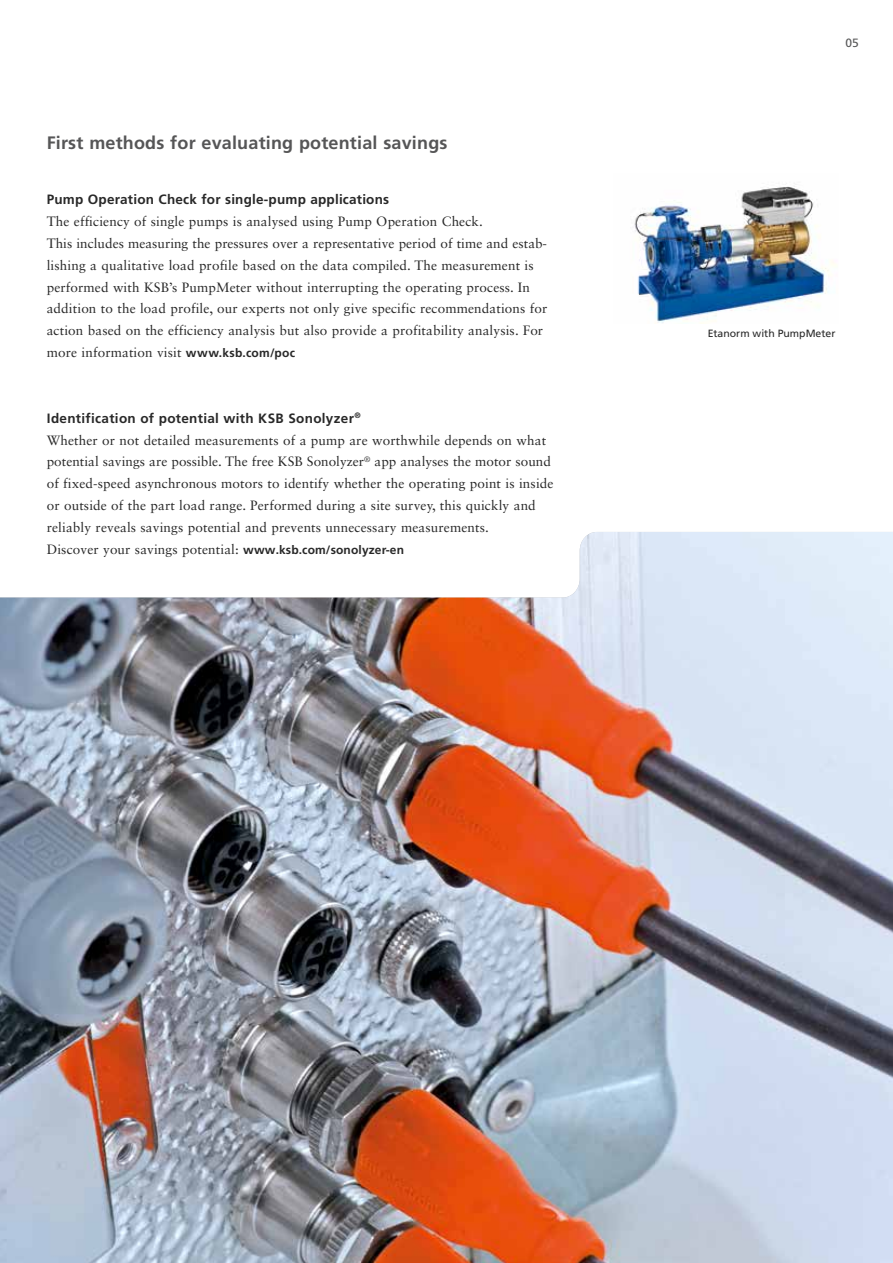
<style>
.page{position:relative;width:893px;height:1263px;background:#fff}
.page>*{position:absolute;margin:0;border:0;box-sizing:border-box;transform-origin:0 0}
.t1{font:700 18px "Frutiger LT Pro";letter-spacing:.01em;color:#565657}
.t2{font:13.5px/21.9px "Sabon LT Std";letter-spacing:.01em;color:#282828}
.t3{font:700 13.5px "Frutiger LT Pro";letter-spacing:.015em;color:#282828}
.t4{font:12px "Frutiger LT Pro";color:#565657}
.t5{font:10.5px "Frutiger LT Pro";color:#282828}
.s1{font-family:"Frutiger LT Pro";font-weight:700;font-size:12px}
</style>
<div class="page">
<img style="left:0;top:532px;width:893px;height:731px">
<img style="left:634px;top:183px;width:202px;height:140px">
<h1 class="t1" style="left:47px;top:133px;width:402px">First methods for evaluating potential savings</h1>
<p class="t3" style="left:47px;top:191px;width:344px">Pump Operation Check for single-pump applications</p>
<p class="t2" style="left:47px;top:210px;width:502px">The efficiency of single pumps is analysed using Pump Operation Check.<br>This includes measuring the pressures over a representative period of time and estab&shy;lishing a qualitative load profile based on the data compiled. The measurement is performed with KSB’s PumpMeter without interrupting the operating process. In addition to the load profile, our experts not only give specific recommendations for action based on the efficiency analysis but also provide a profitability analysis. For more information visit <span class="s1">www.ksb.com/poc</span></p>
<p class="t3" style="left:47px;top:410px;width:315px">Identification of potential with KSB Sonolyzer<sup>®</sup></p>
<p class="t2" style="left:47px;top:429px;width:508px">Whether or not detailed measurements of a pump are worthwhile depends on what potential savings are possible. The free KSB Sonolyzer<sup>®</sup> app analyses the motor sound of fixed-speed asynchronous motors to identify whether the operating point is inside or outside of the part load range. Performed during a site survey, this quickly and reliably reveals savings potential and prevents unnecessary measurements.<br>Discover your savings potential: <span class="s1">www.ksb.com/sonolyzer-en</span></p>
<p class="t4" style="left:845px;top:36px;width:15px">05</p>
<p class="t5" style="left:708px;top:327px;width:129px">Etanorm with PumpMeter</p>
</div>
